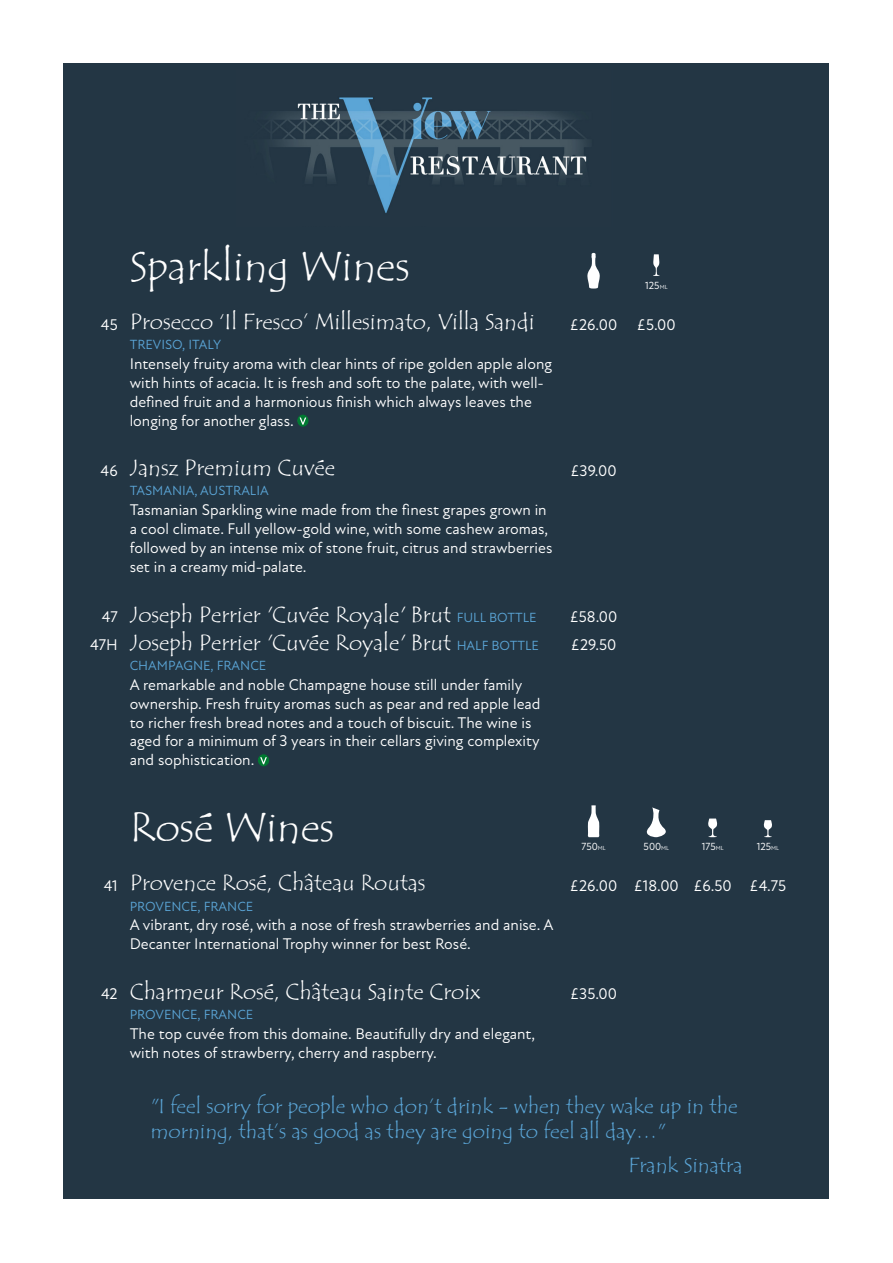
<style>
.page{position:relative;width:893px;height:1263px;background:#fff}
.page>*{position:absolute;margin:0;border:0;box-sizing:border-box;transform-origin:0 0}
.Section_header{font:42px "Tempus Sans ITC";color:#fff}
.Wine_name{font:22.5px "Tempus Sans ITC";color:#fff}
.Default{font:21px/25.2px "Tempus Sans ITC";color:#5aa4d5}
.Tasting_note{font:15.75px/18.9px "Atten New";color:#fff}
.Wine_price{font:15.75px "Atten New";letter-spacing:-.015em;color:#fff}
.Wine_origin{font:13.5px "Atten New";color:#5aa4d5}
.Wine_price-2{font:10.5px "Atten New";color:#fff}
.s1{font-size:6px}
.s2{font-family:"Atten New";font-size:13.5px;color:#5aa4d5}
</style>
<div class="page">
<div style="left:64px;top:64px;width:765px;height:1135px;background:#233644"></div>
<img style="left:271px;top:97px;width:316px;height:116px">
<svg style="left:587px;top:253px;width:13px;height:36px"></svg>
<svg style="left:653px;top:254px;width:7px;height:22px"></svg>
<svg style="left:297px;top:415px;width:12px;height:12px"></svg>
<svg style="left:258px;top:754px;width:11px;height:12px"></svg>
<svg style="left:587px;top:805px;width:13px;height:32px"></svg>
<svg style="left:646px;top:807px;width:20px;height:30px"></svg>
<svg style="left:708px;top:818px;width:10px;height:19px"></svg>
<svg style="left:763px;top:820px;width:9px;height:17px"></svg>
<p class="Section_header" style="left:130px;top:239px;width:282px">Sparkling Wines</p>
<p class="Wine_price" style="left:101px;top:315px;width:18px">45</p>
<p class="Wine_name" style="left:130px;top:308px;width:406px">Prosecco ‘Il Fresco’ Millesimato, Villa Sandi</p>
<p class="Wine_origin" style="left:130px;top:337px;width:93px">TREVISO, ITALY</p>
<p class="Tasting_note" style="left:130px;top:354px;width:424px">Intensely fruity aroma with clear hints of ripe golden apple along with hints of acacia. It is fresh and soft to the palate, with well&shy;defined fruit and a harmonious finish which always leaves the longing for another glass.</p>
<p class="Wine_price" style="left:101px;top:461px;width:19px">46</p>
<p class="Wine_name" style="left:130px;top:454px;width:207px">Jansz Premium Cuvée</p>
<p class="Wine_origin" style="left:130px;top:483px;width:141px">TASMANIA, AUSTRALIA</p>
<p class="Tasting_note" style="left:130px;top:501px;width:424px">Tasmanian Sparkling wine made from the finest grapes grown in a cool climate. Full yellow-gold wine, with some cashew aromas, followed by an intense mix of stone fruit, citrus and strawberries set in a creamy mid-palate.</p>
<p class="Wine_price-2" style="left:645px;top:279px;width:24px">125<span class="s1">ML</span></p>
<p class="Wine_price" style="left:570px;top:315px;width:49px">£26.00</p>
<p class="Wine_price" style="left:637px;top:315px;width:40px">£5.00</p>
<p class="Wine_price" style="left:570px;top:461px;width:48px">£39.00</p>
<p class="Wine_price" style="left:102px;top:607px;width:17px">47</p>
<p class="Wine_name" style="left:130px;top:600px;width:408px">Joseph Perrier 'Cuvée Royale' Brut <span class="s2">FULL BOTTLE</span></p>
<p class="Wine_price" style="left:570px;top:607px;width:49px">£58.00</p>
<p class="Wine_price" style="left:90px;top:636px;width:29px">47H</p>
<p class="Wine_name" style="left:130px;top:628px;width:411px">Joseph Perrier 'Cuvée Royale' Brut <span class="s2">HALF BOTTLE</span></p>
<p class="Wine_origin" style="left:130px;top:657px;width:138px">CHAMPAGNE, FRANCE</p>
<p class="Tasting_note" style="left:130px;top:675px;width:412px">A remarkable and noble Champagne house still under family ownership. Fresh fruity aromas such as pear and red apple lead to richer fresh bread notes and a touch of biscuit. The wine is aged for a minimum of 3 years in their cellars giving complexity and sophistication.</p>
<p class="Wine_price" style="left:571px;top:636px;width:47px">£29.50</p>
<p class="Section_header" style="left:130px;top:800px;width:206px">Rosé Wines</p>
<p class="Wine_price" style="left:104px;top:876px;width:16px">41</p>
<p class="Wine_name" style="left:130px;top:869px;width:297px">Provence Rosé, Château Routas</p>
<p class="Wine_origin" style="left:130px;top:898px;width:125px">PROVENCE, FRANCE</p>
<p class="Tasting_note" style="left:130px;top:916px;width:425px">A vibrant, dry rosé, with a nose of fresh strawberries and anise. A<br>Decanter International Trophy winner for best Rosé.</p>
<p class="Wine_price" style="left:101px;top:984px;width:18px">42</p>
<p class="Wine_name" style="left:130px;top:977px;width:352px">Charmeur Rosé, Château Sainte Croix</p>
<p class="Wine_origin" style="left:130px;top:1006px;width:125px">PROVENCE, FRANCE</p>
<p class="Tasting_note" style="left:130px;top:1024px;width:407px">The top cuvée from this domaine. Beautifully dry and elegant, with notes of strawberry, cherry and raspberry.</p>
<p class="Wine_price-2" style="left:582px;top:840px;width:26px">750<span class="s1">ML</span></p>
<p class="Wine_price-2" style="left:644px;top:840px;width:27px">500<span class="s1">ML</span></p>
<p class="Wine_price-2" style="left:702px;top:840px;width:23px">175<span class="s1">ML</span></p>
<p class="Wine_price-2" style="left:757px;top:840px;width:24px">125<span class="s1">ML</span></p>
<p class="Wine_price" style="left:570px;top:876px;width:49px">£26.00</p>
<p class="Wine_price" style="left:634px;top:876px;width:47px">£18.00</p>
<p class="Wine_price" style="left:693px;top:876px;width:40px">£6.50</p>
<p class="Wine_price" style="left:750px;top:876px;width:38px">£4.75</p>
<p class="Wine_price" style="left:570px;top:984px;width:48px">£35.00</p>
<p class="Default" style="left:150px;top:1094px;width:589px">"I feel sorry for people who don’t drink - when they wake up in the morning, that’s as good as they are going to feel all day…"</p>
<p class="Default" style="left:628px;top:1153px;width:116px">Frank Sinatra</p>
</div>
